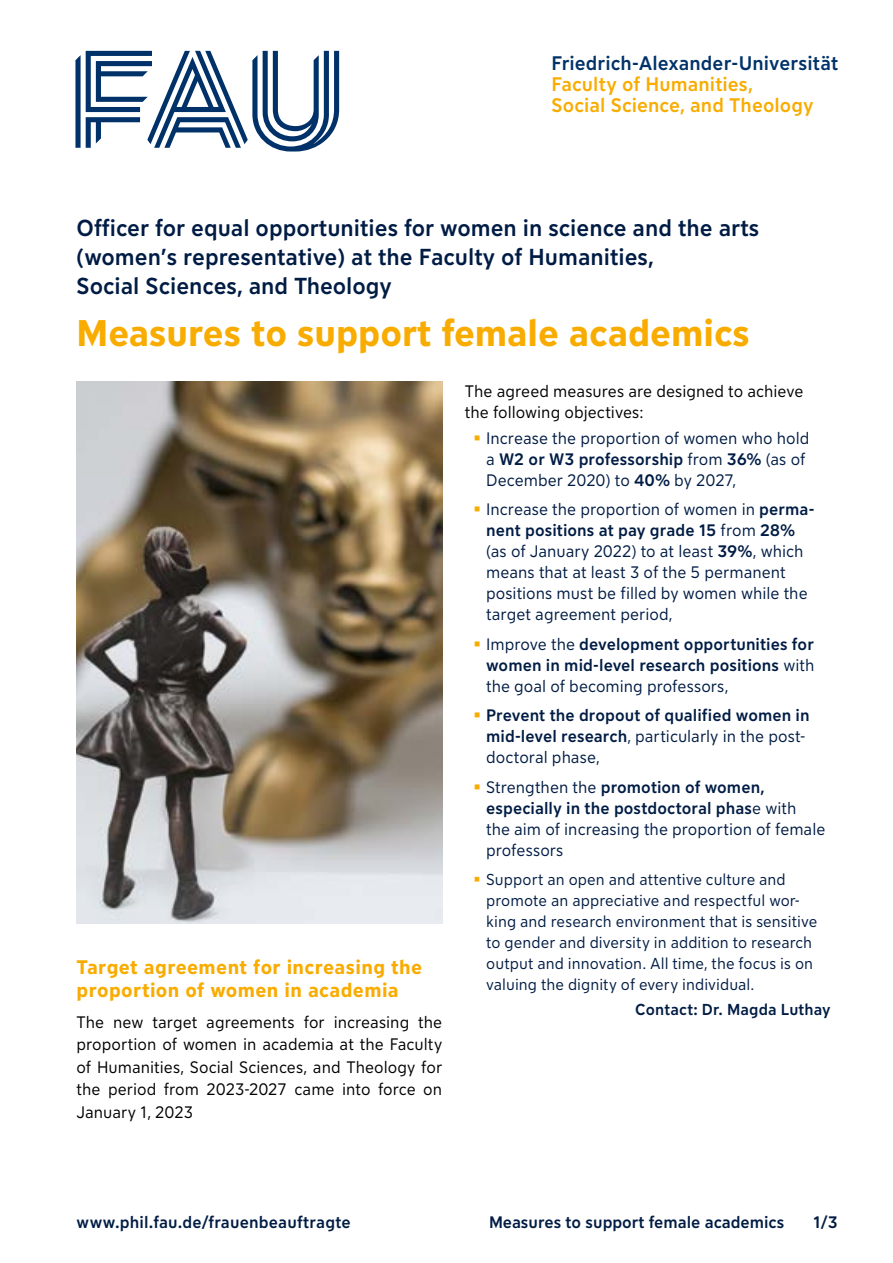
<style>
.page{position:relative;width:893px;height:1263px;background:#fff}
.page>*{position:absolute;margin:0;border:0;box-sizing:border-box;transform-origin:0 0}
.t1{font:700 36.75px "FAU Sans";color:#f9ac00}
.t2{font:500 22.95px/29.1px "FAU Sans";color:#001c44}
.t3{font:700 19.5px/22.5px "FAU Sans";letter-spacing:.02em;color:#f9ac00}
.t4{font:500 19.5px/21.3px "FAU Sans";letter-spacing:.005em;color:#f9ac00}
.t5{font:500 19.5px "FAU Sans";letter-spacing:.005em;color:#003269}
.t6{font:16.5px/21px "FAU Sans";color:#001c44}
.t7{font:500 16.5px/21px "FAU Sans";letter-spacing:.005em;color:#001c44;text-align:justify}
.t8{font:16.5px/22.5px "FAU Sans";color:#000;text-align:justify}
.t9{font:15.75px/21px "FAU Sans";letter-spacing:.005em;color:#001c44}
.t10{font:500 15.75px "FAU Sans";letter-spacing:.01em;color:#001c44}
.s1{font-weight:500}
.s2{font-weight:400}
</style>
<div class="page">
<img style="left:77px;top:382px;width:365px;height:542px">
<svg style="left:75px;top:51px;width:264px;height:101px"></svg>
<p class="t5" style="left:552px;top:48px;width:288px">Friedrich-Alexander-Universität</p>
<p class="t4" style="left:552px;top:72px;width:263px">Faculty of Humanities,<br>Social Science, and Theology</p>
<h2 class="t2" style="left:77px;top:211px;width:684px">Officer for equal opportunities for women in science and the arts (women’s representative) at the Faculty of Humanities,<br>Social Sciences, and Theology</h2>
<h1 class="t1" style="left:77px;top:307px;width:675px">Measures to support female academics</h1>
<p class="t3" style="left:77px;top:955px;width:347px">Target agreement for increasing the proportion of women in academia</p>
<p class="t8" style="left:77px;top:1009px;width:367px">The new target agreements for increasing the proportion of women in academia at the Faculty of Humanities, Social Sciences, and Theology for the period from 2023-2027 came into force on January 1, 2023</p>
<p class="t8" style="left:465px;top:380px;width:340px;line-height:21px">The agreed measures are designed to achieve the following objectives:</p>
<p class="t6" style="left:486px;top:426px;width:325px">Increase the proportion of women who hold a <span class="s1">W2 or W3 professorship</span> from <span class="s1">36%</span> (as of<br>December 2020) to <span class="s1">40%</span> by 2027,</p>
<p class="t6" style="left:486px;top:498px;width:330px">Increase the proportion of women in <span class="s1">perma&shy;nent positions at pay grade 15</span> from <span class="s1">28% </span>(as of January 2022) to at least <span class="s1">39%</span>, which means that at least 3 of the 5 permanent positions must be filled by women while the target agreement period,</p>
<p class="t7" style="left:486px;top:632px;width:330px"><span class="s2">Improve the</span> development opportunities for women in mid-level research positions <span class="s2">with the goal of becoming professors,</span></p>
<p class="t7" style="left:486px;top:704px;width:325px;text-align:left">Prevent the dropout of qualified women in mid-level research<span class="s2">, particularly in the post&shy;doctoral phase,</span></p>
<p class="t6" style="left:486px;top:775px;width:341px">Strengthen the <span class="s1">promotion of women, especially in the postdoctoral phas</span>e with<br>the aim of increasing the proportion of female professors</p>
<p class="t9" style="left:486px;top:868px;width:333px">Support an open and attentive culture and promote an appreciative and respectful wor&shy;king and research environment that is sensitive to gender and diversity in addition to research output and innovation. All time, the focus is on valuing the dignity of every individual.</p>
<p class="t10" style="left:635px;top:998px;width:197px">Contact: Dr. Magda Luthay</p>
<p class="t7" style="left:77px;top:1210px;width:276px">www.phil.fau.de/frauenbeauftragte</p>
<p class="t7" style="left:489px;top:1210px;width:297px">Measures to support female academics</p>
<p class="t7" style="left:813px;top:1210px;width:26px">1/3</p>
</div>
